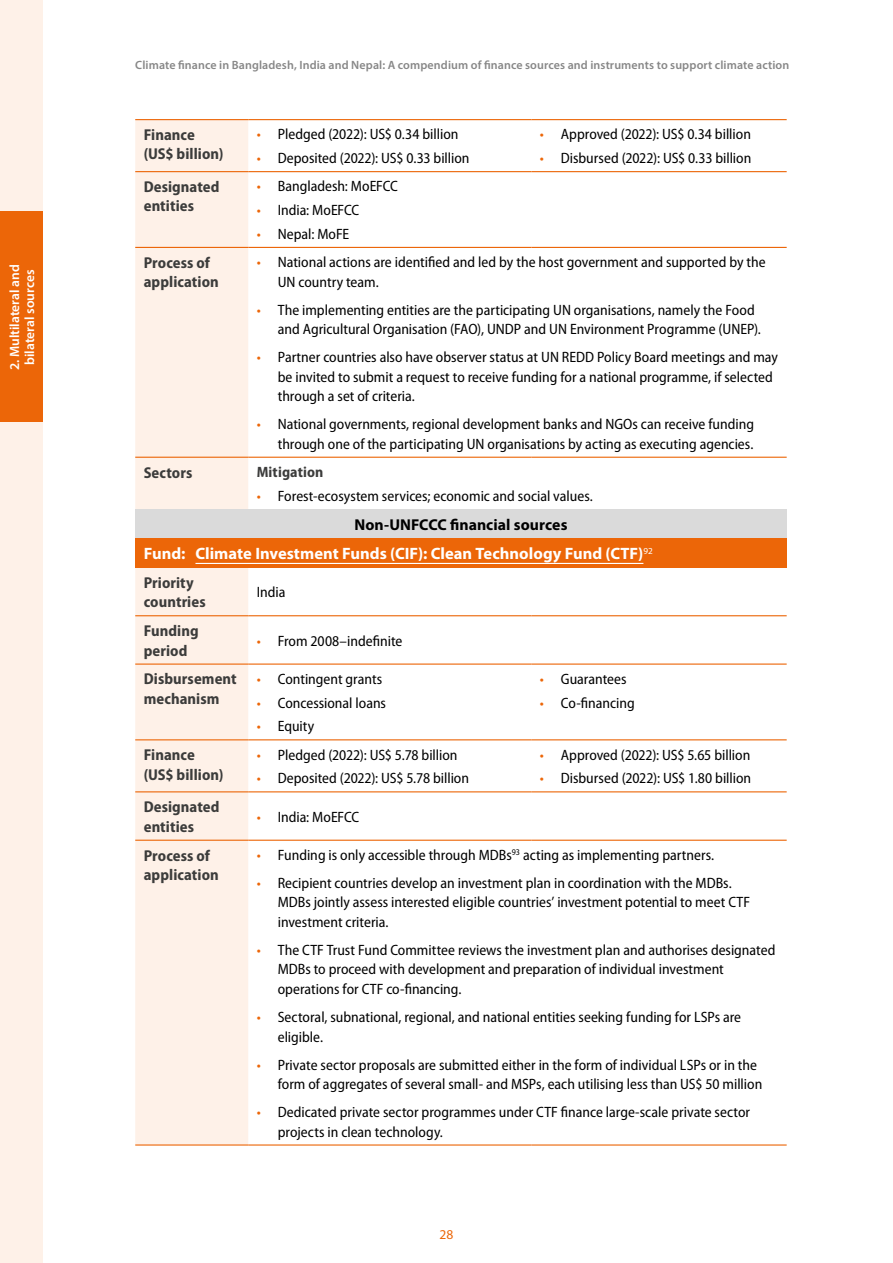
<style>
.page{position:relative;width:893px;height:1263px;background:#fff}
.page>*{position:absolute;margin:0;border:0;box-sizing:border-box;transform-origin:0 0}
.t1{font:700 16.5px "Myriad Pro";color:#fff}
.t2{font:700 semi-condensed 15.75px/19.5px "Myriad Pro";letter-spacing:.005em;color:#3c3c3b}
.t3{font:700 15.75px "Myriad Pro";letter-spacing:.005em;color:#000}
.t4{font:semi-condensed 15px/19.5px "Myriad Pro";color:#000}
.t5{font:700 semi-condensed 15px "Myriad Pro";letter-spacing:.005em;color:#3c3c3b}
.t6{font:600 13.5px/15px "Myriad Pro";color:#fff;text-align:center}
.t7{font:13.5px "Myriad Pro";color:#ec6608}
.t8{font:600 12px "Myriad Pro";letter-spacing:.01em;color:#878787}
.s1{color:#ec6608}
</style>
<div class="page">
<div style="left:0;top:0;width:43px;height:212px;background:#fef1e8"></div>
<div style="left:0;top:212px;width:43px;height:210px;background:#ec6608"></div>
<div style="left:0;top:422px;width:43px;height:210px;background:#fef1e8"></div>
<div style="left:0;top:632px;width:43px;height:211px;background:#fef1e8"></div>
<div style="left:0;top:843px;width:43px;height:210px;background:#fef1e8"></div>
<div style="left:0;top:1053px;width:43px;height:210px;background:#fef1e8"></div>
<div style="left:135px;top:120px;width:113px;height:1024px;background:#fef1e8"></div>
<div style="left:135px;top:509px;width:652px;height:29px;background:#dadada"></div>
<div style="left:135px;top:538px;width:652px;height:29px;background:#ec6608"></div>
<hr style="left:135px;top:119px;width:113px;height:1px;background:#ec6608">
<hr style="left:135px;top:171px;width:113px;height:1px;background:#ec6608">
<hr style="left:135px;top:247px;width:113px;height:1px;background:#ec6608">
<hr style="left:135px;top:457px;width:113px;height:1px;background:#ec6608">
<hr style="left:135px;top:615px;width:113px;height:1px;background:#ec6608">
<hr style="left:135px;top:663px;width:113px;height:2px;background:#ec6608">
<hr style="left:135px;top:739px;width:113px;height:1px;background:#ec6608">
<hr style="left:135px;top:791px;width:113px;height:1px;background:#ec6608">
<hr style="left:135px;top:840px;width:113px;height:1px;background:#ec6608">
<hr style="left:135px;top:1144px;width:113px;height:1px;background:#ec6608">
<hr style="left:248px;top:119px;width:283px;height:1px;background:#ec6608">
<hr style="left:531px;top:119px;width:256px;height:1px;background:#ec6608">
<hr style="left:248px;top:171px;width:283px;height:1px;background:#ec6608">
<hr style="left:531px;top:171px;width:256px;height:1px;background:#ec6608">
<hr style="left:248px;top:247px;width:283px;height:1px;background:#ec6608">
<hr style="left:531px;top:247px;width:256px;height:1px;background:#ec6608">
<hr style="left:248px;top:457px;width:283px;height:1px;background:#ec6608">
<hr style="left:531px;top:457px;width:256px;height:1px;background:#ec6608">
<hr style="left:248px;top:615px;width:283px;height:1px;background:#ec6608">
<hr style="left:531px;top:615px;width:256px;height:1px;background:#ec6608">
<hr style="left:248px;top:663px;width:283px;height:2px;background:#ec6608">
<hr style="left:531px;top:663px;width:256px;height:2px;background:#ec6608">
<hr style="left:248px;top:739px;width:283px;height:1px;background:#ec6608">
<hr style="left:531px;top:739px;width:256px;height:1px;background:#ec6608">
<hr style="left:248px;top:791px;width:283px;height:1px;background:#ec6608">
<hr style="left:531px;top:791px;width:256px;height:1px;background:#ec6608">
<hr style="left:248px;top:840px;width:283px;height:1px;background:#ec6608">
<hr style="left:531px;top:840px;width:256px;height:1px;background:#ec6608">
<hr style="left:248px;top:1144px;width:283px;height:1px;background:#ec6608">
<hr style="left:531px;top:1144px;width:256px;height:1px;background:#ec6608">
<hr style="left:195px;top:563px;width:448px;height:1px;background:#fff">
<p class="t6" style="left:7px;top:370px;width:107px;rotate:-90deg">2. Multilateral and bilateral sources</p>
<p class="t8" style="left:135px;top:57px;width:656px">Climate finance in Bangladesh, India and Nepal: A compendium of finance sources and instruments to support climate action</p>
<p class="t2" style="left:144px;top:124px;width:81px">Finance (US$ billion)</p>
<p class="t4" style="left:257px;top:125px;width:203px"><span class="s1">•</span> Pledged (2022): US$ 0.34 billion</p>
<p class="t4" style="left:257px;top:149px;width:214px"><span class="s1">•</span> Deposited (2022): US$ 0.33 billion</p>
<p class="t2" style="left:144px;top:176px;width:77px">Designated entities</p>
<p class="t4" style="left:257px;top:177px;width:143px"><span class="s1">•</span> Bangladesh: MoEFCC</p>
<p class="t4" style="left:257px;top:201px;width:104px"><span class="s1">•</span> India: MoEFCC</p>
<p class="t4" style="left:257px;top:224px;width:94px"><span class="s1">•</span> Nepal: MoFE</p>
<p class="t4" style="left:540px;top:125px;width:213px"><span class="s1">•</span> Approved (2022): US$ 0.34 billion</p>
<p class="t4" style="left:540px;top:149px;width:213px"><span class="s1">•</span> Disbursed (2022): US$ 0.33 billion</p>
<p class="t2" style="left:144px;top:252px;width:77px">Process of application</p>
<p class="t4" style="left:278px;top:253px;width:489px;text-indent:-21px"><span class="s1">•</span> National actions are identified and led by the host government and supported by the<br>UN country team.</p>
<p class="t4" style="left:278px;top:300px;width:485px;text-indent:-21px"><span class="s1">•</span> The implementing entities are the participating UN organisations, namely the Food and Agricultural Organisation (FAO), UNDP and UN Environment Programme (UNEP).</p>
<p class="t4" style="left:278px;top:348px;width:502px;text-indent:-21px"><span class="s1">•</span> Partner countries also have observer status at UN REDD Policy Board meetings and may be invited to submit a request to receive funding for a national programme, if selected through a set of criteria.</p>
<p class="t4" style="left:257px;top:415px;width:499px;text-align:right"><span class="s1">•</span> National governments, regional development banks and NGOs can receive funding through one of the participating UN organisations by acting as executing agencies.</p>
<p class="t2" style="left:144px;top:462px;width:50px">Sectors</p>
<p class="t5" style="left:257px;top:462px;width:68px">Mitigation</p>
<p class="t4" style="left:257px;top:486px;width:338px"><span class="s1">•</span> Forest-ecosystem services; economic and social values.</p>
<p class="t3" style="left:354px;top:515px;width:215px">Non-UNFCCC financial sources</p>
<p class="t1" style="left:144px;top:544px;width:510px">Fund: Climate Investment Funds (CIF): Clean Technology Fund (CTF)<sup>92</sup></p>
<p class="t2" style="left:144px;top:572px;width:63px">Priority countries</p>
<p class="t4" style="left:257px;top:583px;width:30px">India</p>
<p class="t2" style="left:144px;top:621px;width:56px">Funding period</p>
<p class="t4" style="left:257px;top:631px;width:147px"><span class="s1">•</span> From 2008–indefinite</p>
<p class="t2" style="left:144px;top:669px;width:95px">Disbursement mechanism</p>
<p class="t4" style="left:257px;top:669px;width:127px"><span class="s1">•</span> Contingent grants</p>
<p class="t4" style="left:540px;top:669px;width:88px"><span class="s1">•</span> Guarantees</p>
<p class="t4" style="left:540px;top:693px;width:96px"><span class="s1">•</span> Co-financing</p>
<p class="t4" style="left:257px;top:693px;width:131px"><span class="s1">•</span> Concessional loans</p>
<p class="t4" style="left:257px;top:717px;width:59px"><span class="s1">•</span> Equity</p>
<p class="t2" style="left:144px;top:745px;width:81px">Finance (US$ billion)</p>
<p class="t4" style="left:257px;top:745px;width:202px"><span class="s1">•</span> Pledged (2022): US$ 5.78 billion</p>
<p class="t4" style="left:257px;top:769px;width:214px"><span class="s1">•</span> Deposited (2022): US$ 5.78 billion</p>
<p class="t4" style="left:540px;top:745px;width:212px"><span class="s1">•</span> Approved (2022): US$ 5.65 billion</p>
<p class="t4" style="left:540px;top:769px;width:213px"><span class="s1">•</span> Disbursed (2022): US$ 1.80 billion</p>
<p class="t2" style="left:144px;top:797px;width:77px">Designated entities</p>
<p class="t4" style="left:257px;top:807px;width:104px"><span class="s1">•</span> India: MoEFCC</p>
<p class="t2" style="left:144px;top:845px;width:77px">Process of application</p>
<p class="t4" style="left:257px;top:845px;width:459px"><span class="s1">•</span> Funding is only accessible through MDBs<sup>93</sup> acting as implementing partners.</p>
<p class="t4" style="left:278px;top:873px;width:474px;text-indent:-21px"><span class="s1">•</span> Recipient countries develop an investment plan in coordination with the MDBs.<br>MDBs jointly assess interested eligible countries’ investment potential to meet CTF investment criteria.</p>
<p class="t4" style="left:278px;top:940px;width:499px;text-indent:-21px"><span class="s1">•</span> The CTF Trust Fund Committee reviews the investment plan and authorises designated<br>MDBs to proceed with development and preparation of individual investment operations for CTF co-financing.</p>
<p class="t4" style="left:278px;top:1007px;width:465px;text-indent:-21px"><span class="s1">•</span> Sectoral, subnational, regional, and national entities seeking funding for LSPs are eligible.</p>
<p class="t4" style="left:278px;top:1055px;width:486px;text-indent:-21px"><span class="s1">•</span> Private sector proposals are submitted either in the form of individual LSPs or in the form of aggregates of several small- and MSPs, each utilising less than US$ 50 million</p>
<p class="t4" style="left:278px;top:1102px;width:474px;text-indent:-21px"><span class="s1">•</span> Dedicated private sector programmes under CTF finance large-scale private sector projects in clean technology.</p>
<p class="t7" style="left:440px;top:1226px;width:15px">28</p>
</div>
